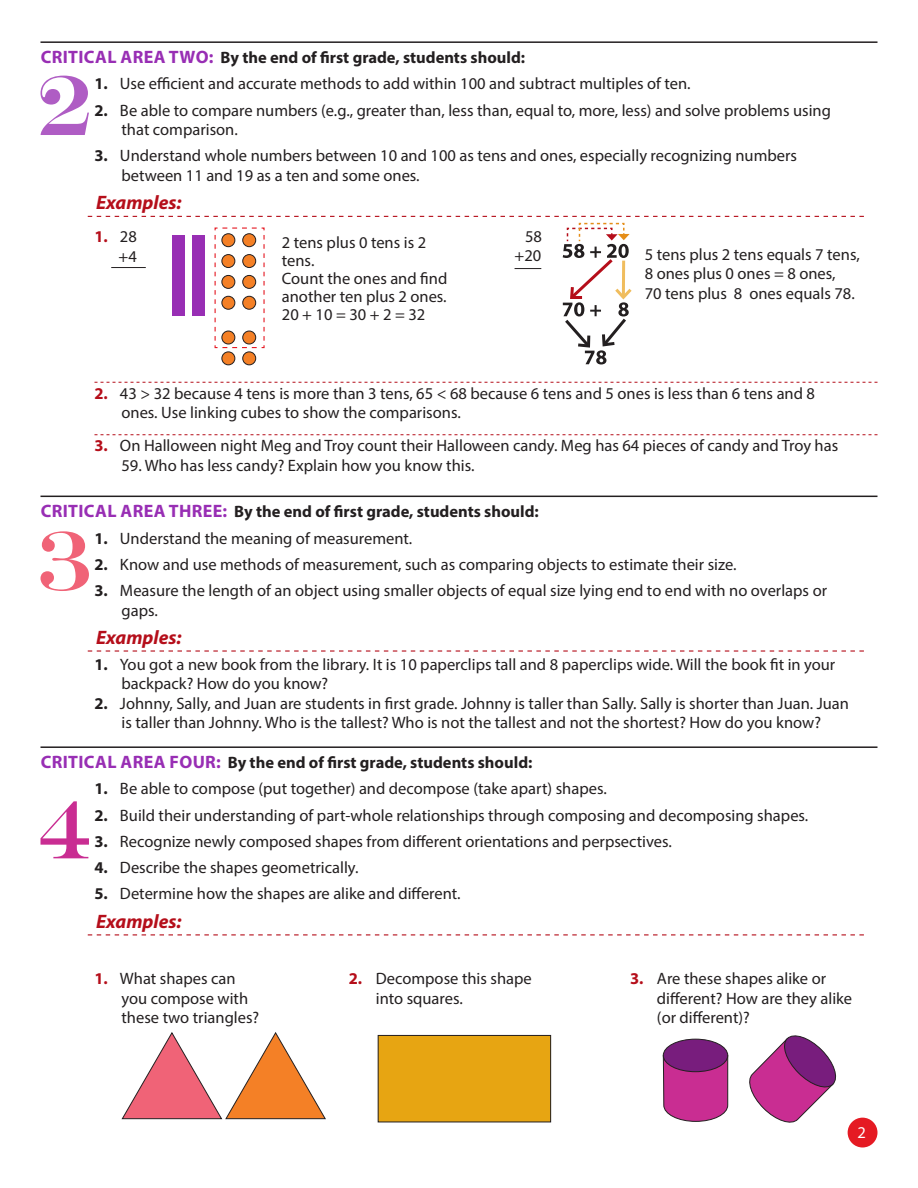
<style>
.page{position:relative;width:918px;height:1188px;background:#fff}
.page>*{position:absolute;margin:0;border:0;box-sizing:border-box;transform-origin:0 0}
.t1{font:italic 700 19.5px "Myriad Pro";color:#b50e1a}
.t2{font:16.5px/19.5px "Myriad Pro";color:#231f20}
.t3{font:700 16.5px "Myriad Pro";color:#231f20}
.t4{font:16.5px "Myriad Pro";color:#fff}
.s1{font-size:18px;color:#982eb4}
.s2{font-weight:700}
.s3{font-weight:700;color:#b50e1a}
</style>
<div class="page">
<div style="left:848px;top:1118px;width:29px;height:30px;background:#e51a23;border-radius:50%"></div>
<hr style="left:40px;top:41px;width:838px;height:2px;background:#231f20">
<svg style="left:94px;top:382px;width:784px;height:1px"></svg>
<svg style="left:94px;top:434px;width:784px;height:1px"></svg>
<hr style="left:40px;top:496px;width:838px;height:1px;background:#231f20">
<svg style="left:88px;top:650px;width:776px;height:2px"></svg>
<hr style="left:40px;top:746px;width:838px;height:2px;background:#231f20">
<svg style="left:88px;top:934px;width:776px;height:1px"></svg>
<svg style="left:41px;top:76px;width:48px;height:59px"></svg>
<div style="left:222px;top:352px;width:13px;height:13px;border:1px solid #231f20;border-radius:50%"></div>
<div style="left:243px;top:352px;width:13px;height:13px;border:1px solid #231f20;border-radius:50%"></div>
<svg style="left:88px;top:216px;width:776px;height:148px"></svg>
<svg style="left:40px;top:531px;width:49px;height:60px"></svg>
<svg style="left:41px;top:801px;width:48px;height:57px"></svg>
<svg style="left:122px;top:1032px;width:204px;height:87px"></svg>
<div style="left:378px;top:1035px;width:173px;height:87px;background:#e7a512"></div>
<div style="left:378px;top:1035px;width:173px;height:87px;border:1px solid #231f20"></div>
<svg style="left:663px;top:1058px;width:65px;height:64px;background:#c43b94"></svg>
<div style="left:663px;top:1039px;width:65px;height:33px;background:#781d7d;border-radius:50%"></div>
<div style="left:663px;top:1039px;width:65px;height:33px;border:1px solid #231f20;border-radius:50%"></div>
<svg style="left:749px;top:1035px;width:88px;height:88px"></svg>
<p class="t3" style="left:41px;top:47px;width:486px"><span class="s1">CRITICAL AREA TWO:</span> By the end of first grade, students should:</p>
<p class="t2" style="left:95px;top:74px;width:598px"><span class="s2">1.</span> Use efficient and accurate methods to add within 100 and subtract multiples of ten.</p>
<p class="t2" style="left:122px;top:100px;width:711px;text-indent:-27px"><span class="s2">2.</span> Be able to compare numbers (e.g., greater than, less than, equal to, more, less) and solve problems using that comparison.</p>
<p class="t2" style="left:122px;top:146px;width:677px;text-indent:-27px"><span class="s2">3.</span> Understand whole numbers between 10 and 100 as tens and ones, especially recognizing numbers between 11 and 19 as a ten and some ones.</p>
<p class="t1" style="left:96px;top:190px;width:87px">Examples:</p>
<p class="t2" style="left:94px;top:227px;width:44px;text-align:right"><span class="s3">1.</span> 28 +4</p>
<p class="t2" style="left:282px;top:233px;width:167px;line-height:18px">2 tens plus 0 tens is 2 tens.<br>Count the ones and find another ten plus 2 ones.<br>20 + 10 = 30 + 2 = 32</p>
<p class="t2" style="left:515px;top:226px;width:29px;text-align:right">58 +20</p>
<p class="t2" style="left:645px;top:244px;width:217px">5 tens plus 2 tens equals 7 tens,<br>8 ones plus 0 ones = 8 ones,<br>70 tens plus 8 ones equals 78.</p>
<p class="t2" style="left:121px;top:383px;width:695px;text-indent:-27px"><span class="s3">2.</span> 43 &gt; 32 because 4 tens is more than 3 tens, 65 &lt; 68 because 6 tens and 5 ones is less than 6 tens and 8 ones. Use linking cubes to show the comparisons.</p>
<p class="t2" style="left:94px;top:436px;width:745px"><span class="s3">3.</span> On Halloween night Meg and Troy count their Halloween candy. Meg has 64 pieces of candy and Troy has</p>
<p class="t2" style="left:121px;top:455px;width:354px">59. Who has less candy? Explain how you know this.</p>
<p class="t3" style="left:41px;top:501px;width:500px"><span class="s1">CRITICAL AREA THREE:</span> By the end of first grade, students should:</p>
<p class="t2" style="left:94px;top:528px;width:319px"><span class="s2">1.</span> Understand the meaning of measurement.</p>
<p class="t2" style="left:94px;top:554px;width:644px"><span class="s2">2.</span> Know and use methods of measurement, such as comparing objects to estimate their size.</p>
<p class="t2" style="left:121px;top:581px;width:707px;text-indent:-27px"><span class="s2">3.</span> Measure the length of an object using smaller objects of equal size lying end to end with no overlaps or gaps.</p>
<p class="t1" style="left:96px;top:624px;width:87px">Examples:</p>
<p class="t2" style="left:121px;top:654px;width:715px;text-indent:-27px"><span class="s2">1.</span> You got a new book from the library. It is 10 paperclips tall and 8 paperclips wide. Will the book fit in your backpack? How do you know?</p>
<p class="t2" style="left:94px;top:693px;width:756px;text-align:center"><span class="s2">2.</span> Johnny, Sally, and Juan are students in first grade. Johnny is taller than Sally. Sally is shorter than Juan. Juan is taller than Johnny. Who is the tallest? Who is not the tallest and not the shortest? How do you know?</p>
<p class="t3" style="left:41px;top:752px;width:493px"><span class="s1">CRITICAL AREA FOUR:</span> By the end of first grade, students should:</p>
<p class="t2" style="left:95px;top:779px;width:514px"><span class="s2">1.</span> Be able to compose (put together) and decompose (take apart) shapes.</p>
<p class="t2" style="left:95px;top:805px;width:715px"><span class="s2">2.</span> Build their understanding of part-whole relationships through composing and decomposing shapes.</p>
<p class="t2" style="left:95px;top:831px;width:579px"><span class="s2">3.</span> Recognize newly composed shapes from different orientations and perpsectives.</p>
<p class="t2" style="left:95px;top:858px;width:265px"><span class="s2">4.</span> Describe the shapes geometrically.</p>
<p class="t2" style="left:95px;top:884px;width:368px"><span class="s2">5.</span> Determine how the shapes are alike and different.</p>
<p class="t1" style="left:96px;top:908px;width:87px">Examples:</p>
<p class="t2" style="left:121px;top:969px;width:139px;text-indent:-27px"><span class="s3">1.</span> What shapes can you compose with these two triangles?</p>
<p class="t2" style="left:376px;top:969px;width:157px;text-indent:-27px"><span class="s3">2.</span> Decompose this shape into squares.</p>
<p class="t2" style="left:657px;top:969px;width:197px;text-indent:-27px"><span class="s3">3.</span> Are these shapes alike or different? How are they alike (or different)?</p>
<p class="t4" style="left:858px;top:1122px;width:10px">2</p>
</div>
